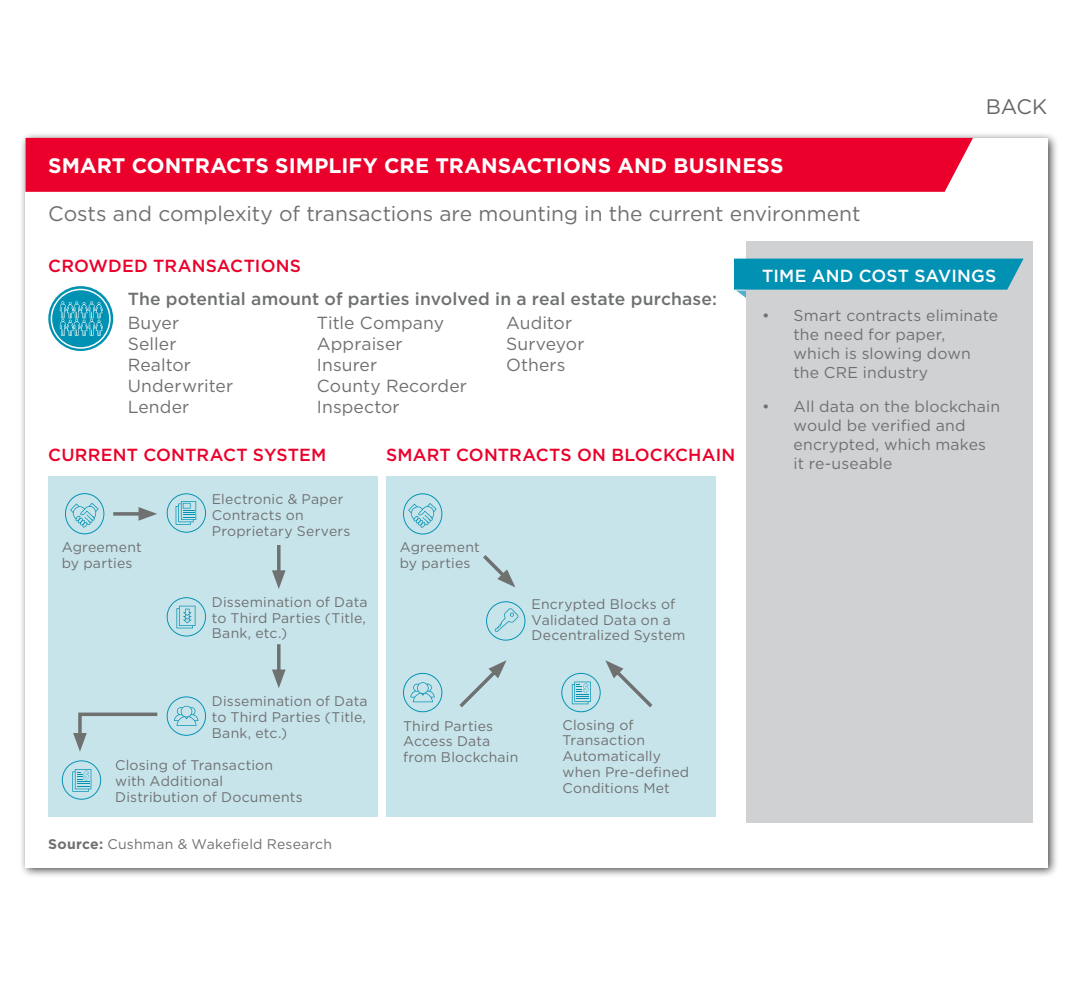
<style>
.page{position:relative;width:1071px;height:1008px;background:#fff}
.page>*{position:absolute;margin:0;border:0;box-sizing:border-box;transform-origin:0 0}
.t1{font:21px "Gotham";letter-spacing:-.005em;color:#6f7171}
.t2{font:700 21px "Gotham";letter-spacing:.005em;color:#fff}
.t3{font:21px "Gotham";color:#646769}
.t4{font:17.5px/21px "Gotham";letter-spacing:.01em;color:#6f7171}
.t5{font:500 17.5px "Gotham";letter-spacing:.01em;color:#ea002a}
.t6{font:500 17.5px "Gotham";letter-spacing:.005em;color:#6f7171}
.t7{font:500 17.5px "Gotham";letter-spacing:.01em;color:#fff}
.t8{font:15.75px/18.9px "Gotham";letter-spacing:.01em;color:#6f7171}
.t9{font:14px/15.8px "Gotham";letter-spacing:.015em;color:#6f7171}
.s1{font-weight:700}
</style>
<div class="page">
<div style="left:19px;top:131px;width:1040px;height:748px;background:#000;opacity:.75"></div>
<div style="left:25px;top:138px;width:1023px;height:729px;background:#fff"></div>
<div style="left:25px;top:138px;width:948px;height:54px;background:#ea002a"></div>
<div style="left:746px;top:242px;width:287px;height:581px;background:#cfd1d2"></div>
<div style="left:48px;top:476px;width:330px;height:341px;background:#c8e4eb"></div>
<div style="left:386px;top:476px;width:330px;height:341px;background:#c8e4eb"></div>
<svg style="left:734px;top:259px;width:290px;height:39px"></svg>
<svg style="left:113px;top:512px;width:26px;height:4px"></svg>
<svg style="left:139px;top:507px;width:18px;height:14px"></svg>
<svg style="left:277px;top:545px;width:4px;height:25px"></svg>
<svg style="left:272px;top:570px;width:14px;height:19px"></svg>
<svg style="left:277px;top:644px;width:4px;height:26px"></svg>
<svg style="left:272px;top:670px;width:14px;height:18px"></svg>
<svg style="left:73px;top:712px;width:85px;height:40px"></svg>
<svg style="left:483px;top:555px;width:32px;height:32px"></svg>
<svg style="left:459px;top:660px;width:48px;height:48px"></svg>
<svg style="left:48px;top:286px;width:65px;height:65px"></svg>
<svg style="left:51px;top:289px;width:60px;height:60px;background:#4cb1c9"></svg>
<svg style="left:65px;top:493px;width:39px;height:41px"></svg>
<svg style="left:167px;top:493px;width:39px;height:40px"></svg>
<svg style="left:167px;top:597px;width:39px;height:40px"></svg>
<svg style="left:167px;top:696px;width:39px;height:40px"></svg>
<svg style="left:62px;top:760px;width:39px;height:40px"></svg>
<svg style="left:403px;top:493px;width:39px;height:42px"></svg>
<svg style="left:403px;top:673px;width:39px;height:39px"></svg>
<svg style="left:486px;top:601px;width:39px;height:40px"></svg>
<svg style="left:561px;top:660px;width:92px;height:52px"></svg>
<h1 class="t3" style="left:986px;top:93px;width:63px">BACK</h1>
<h1 class="t2" style="left:48px;top:152px;width:737px">SMART CONTRACTS SIMPLIFY CRE TRANSACTIONS AND BUSINESS</h1>
<h1 class="t1" style="left:48px;top:200px;width:814px">Costs and complexity of transactions are mounting in the current environment</h1>
<p class="t5" style="left:48px;top:254px;width:254px">CROWDED TRANSACTIONS</p>
<p class="t6" style="left:128px;top:287px;width:591px">The potential amount of parties involved in a real estate purchase:</p>
<p class="t4" style="left:128px;top:312px;width:107px">Buyer<br>Seller<br>Realtor<br>Underwriter<br>Lender</p>
<p class="t4" style="left:317px;top:312px;width:152px">Title Company<br>Appraiser<br>Insurer<br>County Recorder<br>Inspector</p>
<p class="t4" style="left:506px;top:312px;width:80px">Auditor<br>Surveyor<br>Others</p>
<p class="t5" style="left:48px;top:444px;width:280px">CURRENT CONTRACT SYSTEM</p>
<p class="t7" style="left:762px;top:264px;width:236px">TIME AND COST SAVINGS</p>
<p class="t8" style="left:794px;top:306px;width:206px;text-indent:-32px">• Smart contracts eliminate the need for paper,<br>which is slowing down the CRE industry</p>
<p class="t8" style="left:794px;top:397px;width:208px;text-indent:-32px">• All data on the blockchain would be verified and encrypted, which makes it re-useable</p>
<p class="t5" style="left:386px;top:444px;width:351px">SMART CONTRACTS ON BLOCKCHAIN</p>
<p class="t9" style="left:62px;top:539px;width:81px">Agreement by parties</p>
<p class="t9" style="left:212px;top:491px;width:140px">Electronic &amp; Paper<br>Contracts on<br>Proprietary Servers</p>
<p class="t9" style="left:212px;top:594px;width:157px;text-align:justify">Dissemination of Data to Third Parties (Title, Bank, etc.)</p>
<p class="t9" style="left:212px;top:693px;width:157px;text-align:justify">Dissemination of Data to Third Parties (Title, Bank, etc.)</p>
<p class="t9" style="left:115px;top:757px;width:189px">Closing of Transaction with Additional<br>Distribution of Documents</p>
<p class="t9" style="left:48px;top:836px;width:285px"><span class="s1">Source:</span> Cushman &amp; Wakefield Research</p>
<p class="t9" style="left:400px;top:539px;width:81px">Agreement by parties</p>
<p class="t9" style="left:532px;top:596px;width:155px">Encrypted Blocks of<br>Validated Data on a<br>Decentralized System</p>
<p class="t9" style="left:403px;top:718px;width:117px">Third Parties<br>Access Data from Blockchain</p>
<p class="t9" style="left:563px;top:717px;width:128px">Closing of<br>Transaction<br>Automatically when Pre-defined<br>Conditions Met</p>
</div>
